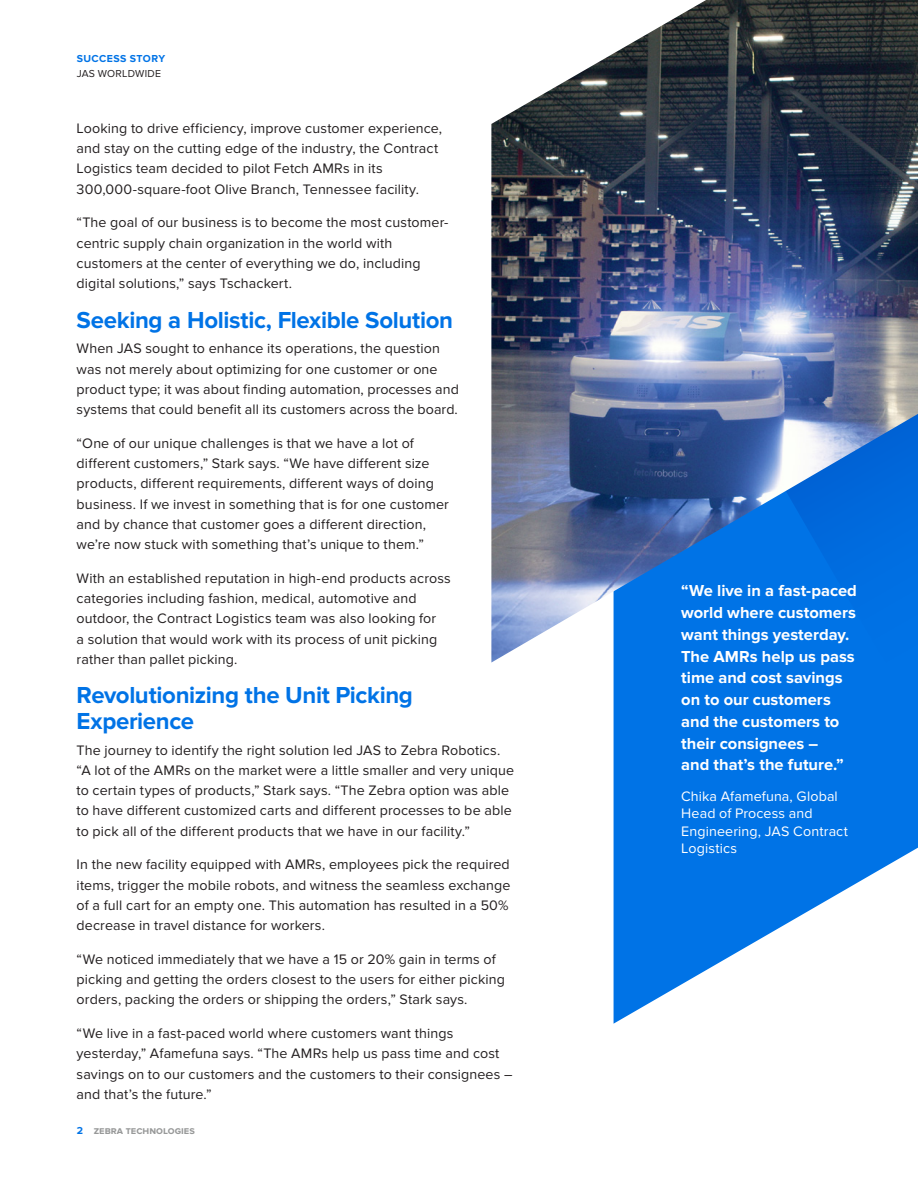
<style>
.page{position:relative;width:918px;height:1188px;background:#fff}
.page>*{position:absolute;margin:0;border:0;box-sizing:border-box;transform-origin:0 0}
.t1{font:700 24px/25.5px "Proxima Nova";letter-spacing:-.015em;color:#0073e6}
.t2{font:700 16.5px/21.8px "Proxima Nova";color:#fff}
.t3{font:14.25px/20.2px "Proxima Nova";letter-spacing:.01em;color:#231f20}
.t4{font:14.25px/17.2px "Proxima Nova";letter-spacing:.01em;color:#fff}
.t5{font:700 10.5px "Proxima Nova";color:#989999}
.t6{font:700 10.5px "Proxima Nova";letter-spacing:.045em;color:#0073e6}
.t7{font:10.5px "Proxima Nova";letter-spacing:.025em;color:#231f20}
.s1{color:#0073e6}
</style>
<div class="page">
<svg style="left:614px;top:702px;width:304px;height:322px;fill:#0073e6"></svg>
<div style="left:614px;top:663px;width:304px;height:39px;background:#0073e6"></div>
<img style="left:491px;top:0;width:427px;height:663px">
<p class="t6" style="left:77px;top:53px;width:90px">SUCCESS STORY</p>
<p class="t7" style="left:77px;top:67px;width:86px">JAS WORLDWIDE</p>
<p class="t3" style="left:77px;top:118px;width:367px">Looking to drive efficiency, improve customer experience, and stay on the cutting edge of the industry, the Contract Logistics team decided to pilot Fetch AMRs in its 300,000-square-foot Olive Branch, Tennessee facility.</p>
<p class="t3" style="left:77px;top:213px;width:373px">“The goal of our business is to become the most customer&shy;centric supply chain organization in the world with customers at the center of everything we do, including digital solutions,” says Tschackert.</p>
<h1 class="t1" style="left:77px;top:307px;width:378px">Seeking a Holistic, Flexible Solution</h1>
<p class="t3" style="left:77px;top:339px;width:384px">When JAS sought to enhance its operations, the question was not merely about optimizing for one customer or one product type; it was about finding automation, processes and systems that could benefit all its customers across the board.</p>
<p class="t3" style="left:77px;top:433px;width:374px">“One of our unique challenges is that we have a lot of different customers,” Stark says. “We have different size products, different requirements, different ways of doing business. If we invest in something that is for one customer and by chance that customer goes a different direction, we’re now stuck with something that’s unique to them.”</p>
<p class="t3" style="left:77px;top:568px;width:376px">With an established reputation in high-end products across categories including fashion, medical, automotive and outdoor, the Contract Logistics team was also looking for<br>a solution that would work with its process of unit picking rather than pallet picking.</p>
<h1 class="t1" style="left:77px;top:683px;width:338px">Revolutionizing the Unit Picking<br>Experience</h1>
<p class="t3" style="left:77px;top:740px;width:439px">The journey to identify the right solution led JAS to Zebra Robotics. “A lot of the AMRs on the market were a little smaller and very unique to certain types of products,” Stark says. “The Zebra option was able to have different customized carts and different processes to be able to pick all of the different products that we have in our facility.”</p>
<p class="t3" style="left:77px;top:855px;width:435px">In the new facility equipped with AMRs, employees pick the required items, trigger the mobile robots, and witness the seamless exchange of a full cart for an empty one. This automation has resulted in a 50% decrease in travel distance for workers.</p>
<p class="t3" style="left:77px;top:950px;width:430px">“We noticed immediately that we have a 15 or 20% gain in terms of picking and getting the orders closest to the users for either picking orders, packing the orders or shipping the orders,” Stark says.</p>
<p class="t3" style="left:77px;top:1024px;width:437px">“We live in a fast-paced world where customers want things yesterday,” Afamefuna says. “The AMRs help us pass time and cost savings on to our customers and the customers to their consignees – and that’s the future.”</p>
<p class="t5" style="left:77px;top:1124px;width:120px"><span class="s1">2</span> zebra technologies</p>
<p class="t2" style="left:681px;top:580px;width:177px">“We live in a fast-paced world where customers want things yesterday.<br>The AMRs help us pass time and cost savings on to our customers and the customers to their consignees –<br>and that’s the future.”</p>
<p class="t4" style="left:681px;top:788px;width:168px">Chika Afamefuna, Global<br>Head of Process and<br>Engineering, JAS Contract<br>Logistics</p>
</div>
